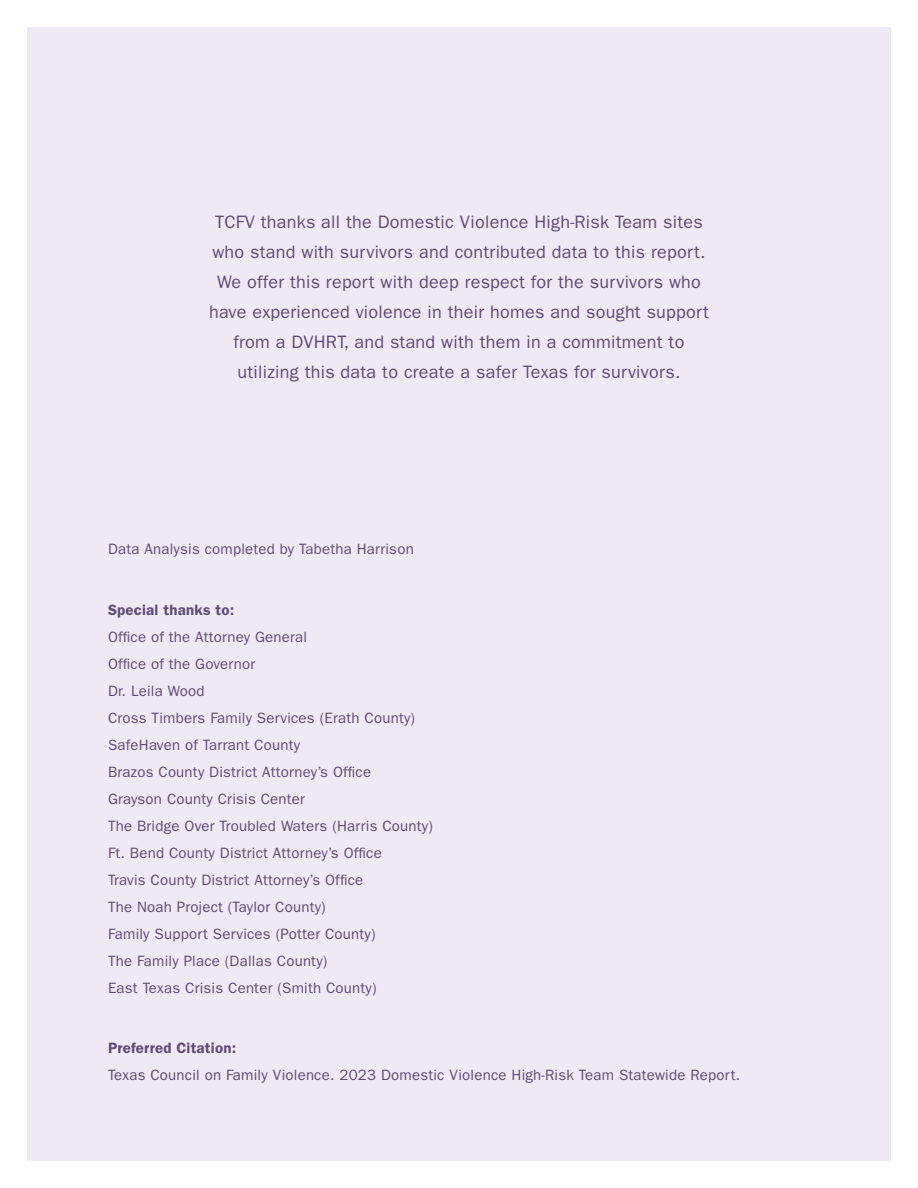
<style>
.page{position:relative;width:918px;height:1188px;background:#fff}
.page>*{position:absolute;margin:0;border:0;box-sizing:border-box;transform-origin:0 0}
.purple_italics{font:18px/30px "ITC Franklin Gothic Std";letter-spacing:.015em;color:#604b78;text-align:center}
.body_text{font:15px "ITC Franklin Gothic Std";letter-spacing:.015em;color:#604b78}
.purple_italics-2{font:600 15px "ITC Franklin Gothic Std";letter-spacing:.015em;color:#604b78}
</style>
<div class="page">
<div style="left:27px;top:27px;width:864px;height:1134px;background:#eee9f4"></div>
<p class="purple_italics" style="left:209px;top:207px;width:501px">TCFV thanks all the Domestic Violence High-Risk Team sites who stand with survivors and contributed data to this report.<br>We offer this report with deep respect for the survivors who have experienced violence in their homes and sought support from a DVHRT, and stand with them in a commitment to utilizing this data to create a safer Texas for survivors.</p>
<p class="body_text" style="left:108px;top:540px;width:307px">Data Analysis completed by Tabetha Harrison</p>
<p class="purple_italics-2" style="left:108px;top:601px;width:128px">Special thanks to:</p>
<p class="body_text" style="left:108px;top:628px;width:201px">Office of the Attorney General</p>
<p class="body_text" style="left:108px;top:655px;width:149px">Office of the Governor</p>
<p class="body_text" style="left:108px;top:682px;width:98px">Dr. Leila Wood</p>
<p class="body_text" style="left:108px;top:709px;width:309px">Cross Timbers Family Services (Erath County)</p>
<p class="body_text" style="left:108px;top:736px;width:194px">SafeHaven of Tarrant County</p>
<p class="body_text" style="left:108px;top:763px;width:265px">Brazos County District Attorney’s Office</p>
<p class="body_text" style="left:108px;top:790px;width:199px">Grayson County Crisis Center</p>
<p class="body_text" style="left:108px;top:817px;width:326px">The Bridge Over Troubled Waters (Harris County)</p>
<p class="body_text" style="left:108px;top:844px;width:275px">Ft. Bend County District Attorney’s Office</p>
<p class="body_text" style="left:108px;top:871px;width:257px">Travis County District Attorney’s Office</p>
<p class="body_text" style="left:108px;top:898px;width:219px">The Noah Project (Taylor County)</p>
<p class="body_text" style="left:108px;top:925px;width:269px">Family Support Services (Potter County)</p>
<p class="body_text" style="left:108px;top:952px;width:221px">The Family Place (Dallas County)</p>
<p class="body_text" style="left:108px;top:979px;width:270px">East Texas Crisis Center (Smith County)</p>
<p class="purple_italics-2" style="left:108px;top:1039px;width:130px">Preferred Citation:</p>
<p class="body_text" style="left:108px;top:1067px;width:634px">Texas Council on Family Violence. 2023 Domestic Violence High-Risk Team Statewide Report.</p>
</div>
